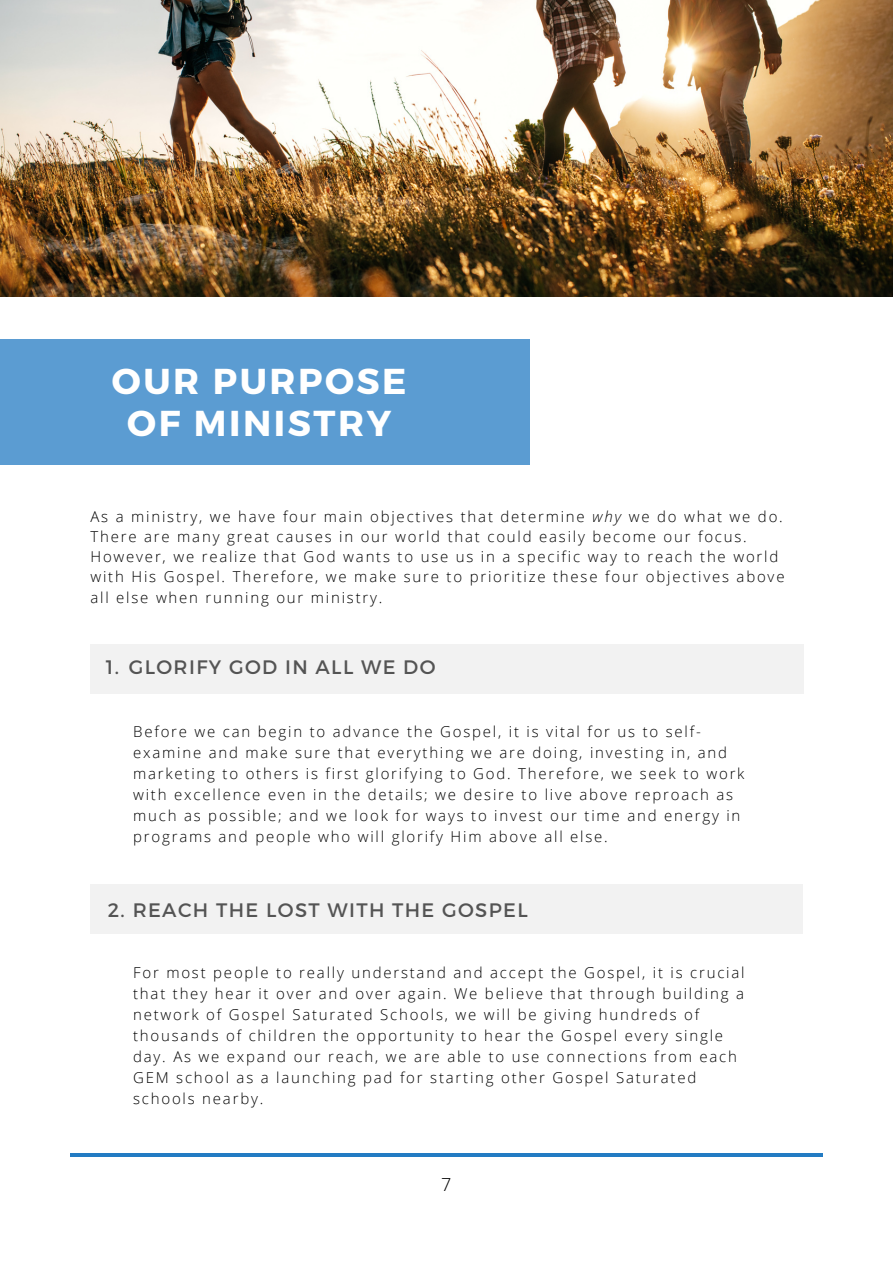
<style>
.page{position:relative;width:893px;height:1264px;background:#fff}
.page>*{position:absolute;margin:0;border:0;box-sizing:border-box;transform-origin:0 0}
.t1{font:700 36px/41.5px "Montserrat";letter-spacing:.07em;color:#fff;text-align:center}
.t2{font:19.5px "Montserrat";letter-spacing:.07em;color:#545454}
.t3{font:300 18px "Open Sans";color:#000}
.t4{font:300 15px/20.9px "Open Sans";letter-spacing:.12em;color:#000}
.s1{font-style:italic}
</style>
<div class="page">
<img style="left:0;top:0;width:892px;height:296px">
<div style="left:0;top:340px;width:530px;height:124px;background:#5b9cd2"></div>
<hr style="left:70px;top:1153px;width:752px;height:3px;background:#237bc3">
<div style="left:90px;top:644px;width:713px;height:49px;background:#f2f2f2"></div>
<div style="left:90px;top:884px;width:713px;height:50px;background:#f2f2f2"></div>
<p class="t1" style="left:112px;top:359px;width:296px">OUR PURPOSE<br>OF MINISTRY</p>
<p class="t4" style="left:90px;top:505px;width:695px;line-height:20.2px">As a ministry, we have four main objectives that determine <span class="s1">why</span> we do what we do.<br>There are many great causes in our world that could easily become our focus.<br>However, we realize that God wants to use us in a specific way to reach the world with His Gospel. Therefore, we make sure to prioritize these four objectives above all else when running our ministry.</p>
<p class="t2" style="left:106px;top:654px;width:331px">1. GLORIFY GOD IN ALL WE DO</p>
<p class="t4" style="left:133px;top:721px;width:612px">Before we can begin to advance the Gospel, it is vital for us to self&shy;examine and make sure that everything we are doing, investing in, and marketing to others is first glorifying to God. Therefore, we seek to work with excellence even in the details; we desire to live above reproach as much as possible; and we look for ways to invest our time and energy in programs and people who will glorify Him above all else.</p>
<p class="t2" style="left:108px;top:897px;width:421px">2. REACH THE LOST WITH THE GOSPEL</p>
<p class="t4" style="left:133px;top:962px;width:613px">For most people to really understand and accept the Gospel, it is crucial that they hear it over and over again. We believe that through building a network of Gospel Saturated Schools, we will be giving hundreds of thousands of children the opportunity to hear the Gospel every single day. As we expand our reach, we are able to use connections from each GEM school as a launching pad for starting other Gospel Saturated schools nearby.</p>
<p class="t3" style="left:441px;top:1171px;width:12px">7</p>
</div>
